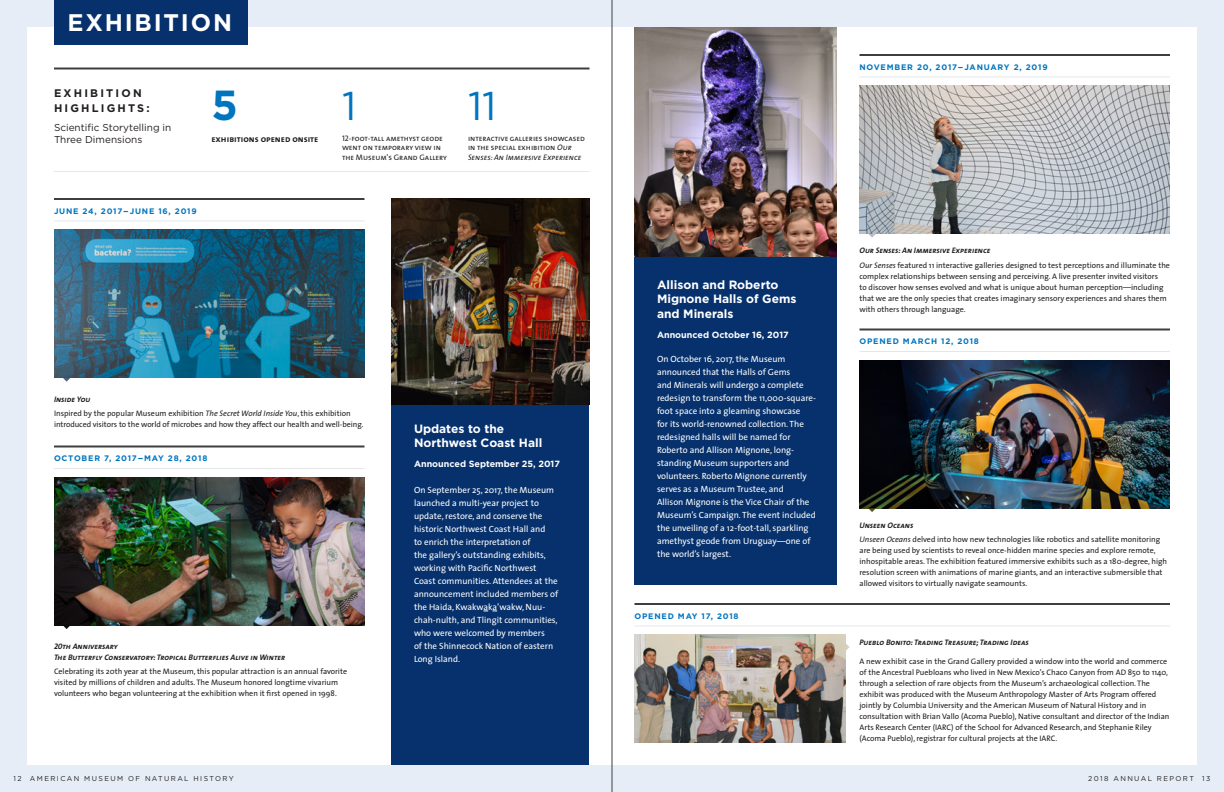
<style>
.page{position:relative;width:1224px;height:792px;background:#e7edf6}
.page>*{position:absolute;margin:0;border:0;box-sizing:border-box;transform-origin:0 0}
.t1{font:700 42px "Gotham";color:#0075bf}
.t2{font:40px "Gotham";color:#0075bf}
.t3{font:700 24px "Gotham";letter-spacing:.075em;color:#fff}
.t4{font:700 12px/14.4px "Gotham";color:#fff}
.t5{font:700 11px/15px "Gotham";letter-spacing:.2em;color:#231f20}
.t6{font:10px/12px "Gotham";color:#231f20}
.t7{font:9px/13px "The Sans";color:#fff}
.t8{font:700 9px "Gotham";color:#fff}
.t9{font:9px "The Sans Bold Caps";color:#231f20}
.Science_Timeline_Aut{font:8px/11px "The Sans";color:#231f20}
.t10{font:8px/9.6px "The Sans Caps";color:#231f20}
.Science_Timeline_Aut-2{font:italic 8px "The Sans Bold Caps";color:#231f20}
.Month_Rule_Arrow_Rig{font:700 8px "Gotham";letter-spacing:.1em;color:#0075bf}
.Science_Timeline_Tex{font:italic 8px "The Sans Bold Caps";color:#231f20}
.Month_Rule_Arrow_Lef{font:700 8px "Gotham";letter-spacing:.1em;color:#0075bf}
.t11{font:7px "Gotham";letter-spacing:.2em;color:#231f20}
.s1{font-style:italic}
</style>
<div class="page">
<div style="left:27px;top:27px;width:1170px;height:738px;background:#fff"></div>
<div style="left:54px;top:0;width:194px;height:45px;background:#06316d"></div>
<img style="left:634px;top:634px;width:212px;height:108px">
<svg style="left:846px;top:644px;width:4px;height:7px"></svg>
<img style="left:860px;top:360px;width:310px;height:148px">
<hr style="left:860px;top:328px;width:310px;height:2px;background:#3e3e3f">
<hr style="left:860px;top:351px;width:310px;height:1px;background:#e6e7e9">
<svg style="left:868px;top:508px;width:8px;height:4px"></svg>
<img style="left:860px;top:86px;width:310px;height:148px">
<hr style="left:860px;top:54px;width:310px;height:2px;background:#3e3e3f">
<hr style="left:860px;top:76px;width:310px;height:1px;background:#e6e7e9">
<hr style="left:54px;top:68px;width:536px;height:2px;background:#3e3e3f">
<hr style="left:54px;top:171px;width:536px;height:1px;background:#e6e7e9">
<img style="left:392px;top:198px;width:198px;height:207px">
<div style="left:392px;top:405px;width:198px;height:360px;background:#06316d"></div>
<div style="left:634px;top:256px;width:203px;height:329px;background:#06316d"></div>
<img style="left:634px;top:27px;width:203px;height:229px">
<hr style="left:634px;top:603px;width:536px;height:2px;background:#3e3e3f">
<hr style="left:634px;top:625px;width:536px;height:1px;background:#e6e7e9">
<img style="left:54px;top:477px;width:310px;height:149px">
<svg style="left:63px;top:626px;width:7px;height:3px"></svg>
<hr style="left:54px;top:446px;width:310px;height:2px;background:#3e3e3f">
<hr style="left:54px;top:468px;width:310px;height:1px;background:#e6e7e9">
<svg style="left:63px;top:378px;width:7px;height:4px"></svg>
<img style="left:54px;top:230px;width:310px;height:148px">
<hr style="left:54px;top:198px;width:310px;height:2px;background:#3e3e3f">
<hr style="left:54px;top:220px;width:310px;height:1px;background:#e6e7e9">
<svg style="left:869px;top:234px;width:7px;height:4px"></svg>
<hr style="left:612px;top:0;width:1px;height:792px;background:#3e3e3f">
<p class="t3" style="left:68px;top:8px;width:166px">EXHIBITION</p>
<p class="t5" style="left:54px;top:85px;width:97px">EXHIBITION<br>HIGHLIGHTS:</p>
<p class="t6" style="left:54px;top:121px;width:119px">Scientific Storytelling in<br>Three Dimensions</p>
<p class="t1" style="left:212px;top:81px;width:28px">5</p>
<p class="t2" style="left:342px;top:83px;width:16px">1</p>
<p class="t2" style="left:468px;top:83px;width:30px">11</p>
<p class="t10" style="left:342px;top:133px;width:107px">12-foot-tall amethyst geode went on temporary view in the Museum’s Grand Gallery</p>
<p class="t10" style="left:468px;top:133px;width:118px">interactive galleries showcased in the special exhibition <span class="s1">Our<br>Senses: An Immersive Experience</span></p>
<p class="t9" style="left:212px;top:131px;width:108px">exhibitions opened onsite</p>
<p class="Month_Rule_Arrow_Rig" style="left:54px;top:206px;width:144px">JUNE 24, 2017–JUNE 16, 2019</p>
<p class="Science_Timeline_Aut-2" style="left:54px;top:392px;width:38px">Inside You</p>
<p class="Science_Timeline_Aut" style="left:54px;top:408px;width:311px">Inspired by the popular Museum exhibition <span class="s1">The Secret World Inside You</span>, this exhibition introduced visitors to the world of microbes and how they affect our health and well-being.</p>
<p class="Month_Rule_Arrow_Rig" style="left:54px;top:454px;width:155px">OCTOBER 7, 2017–MAY 28, 2018</p>
<p class="Science_Timeline_Aut-2" style="left:54px;top:640px;width:65px">20th Anniversary</p>
<p class="Science_Timeline_Aut-2" style="left:54px;top:650px;width:233px">The Butterfly Conservatory: Tropical Butterflies Alive in Winter</p>
<p class="Science_Timeline_Aut" style="left:54px;top:666px;width:295px">Celebrating its 20th year at the Museum, this popular attraction is an annual favorite visited by millions of children and adults. The Museum honored longtime vivarium volunteers who began volunteering at the exhibition when it first opened in 1998.</p>
<p class="t4" style="left:414px;top:421px;width:130px">Updates to the<br>Northwest Coast Hall</p>
<p class="t8" style="left:414px;top:459px;width:147px">Announced September 25, 2017</p>
<p class="t7" style="left:414px;top:483px;width:146px">On September 25, 2017, the Museum launched a multi-year project to update, restore, and conserve the historic Northwest Coast Hall and<br>to enrich the interpretation of<br>the gallery’s outstanding exhibits, working with Pacific Northwest<br>Coast communities. Attendees at the announcement included members of the Haida, Kwakwaka’wakw, Nuu&shy;chah-nulth, and Tlingit communities, who were welcomed by members<br>of the Shinnecock Nation of eastern<br>Long Island.</p>
<p class="Month_Rule_Arrow_Rig" style="left:860px;top:62px;width:190px">NOVEMBER 20, 2017–JANUARY 2, 2019</p>
<p class="t4" style="left:657px;top:277px;width:141px">Allison and Roberto<br>Mignone Halls of Gems and Minerals</p>
<p class="t8" style="left:657px;top:329px;width:133px">Announced October 16, 2017</p>
<p class="t7" style="left:657px;top:352px;width:161px">On October 16, 2017, the Museum announced that the Halls of Gems<br>and Minerals will undergo a complete redesign to transform the 11,000-square&shy;foot space into a gleaming showcase<br>for its world-renowned collection. The redesigned halls will be named for Roberto and Allison Mignone, long&shy;standing Museum supporters and volunteers. Roberto Mignone currently serves as a Museum Trustee, and<br>Allison Mignone is the Vice Chair of the Museum’s Campaign. The event included the unveiling of a 12-foot-tall, sparkling amethyst geode from Uruguay—one of the world’s largest.</p>
<p class="Month_Rule_Arrow_Lef" style="left:634px;top:611px;width:106px">OPENED MAY 17, 2018</p>
<p class="Science_Timeline_Aut-2" style="left:860px;top:244px;width:132px">Our Senses: An Immersive Experience</p>
<p class="Science_Timeline_Aut" style="left:860px;top:259px;width:312px"><span class="s1">Our Senses</span> featured 11 interactive galleries designed to test perceptions and illuminate the complex relationships between sensing and perceiving. A live presenter invited visitors<br>to discover how senses evolved and what is unique about human perception—including that we are the only species that creates imaginary sensory experiences and shares them with others through language.</p>
<p class="Month_Rule_Arrow_Rig" style="left:860px;top:337px;width:121px">OPENED MARCH 12, 2018</p>
<p class="Science_Timeline_Aut-2" style="left:860px;top:518px;width:55px">Unseen Oceans</p>
<p class="Science_Timeline_Aut" style="left:860px;top:534px;width:309px"><span class="s1">Unseen Oceans</span> delved into how new technologies like robotics and satellite monitoring are being used by scientists to reveal once-hidden marine species and explore remote, inhospitable areas. The exhibition featured immersive exhibits such as a 180-degree, high resolution screen with animations of marine giants, and an interactive submersible that allowed visitors to virtually navigate seamounts.</p>
<p class="Science_Timeline_Tex" style="left:860px;top:635px;width:171px">Pueblo Bonito: Trading Treasure; Trading Ideas</p>
<p class="Science_Timeline_Aut" style="left:860px;top:655px;width:311px">A new exhibit case in the Grand Gallery provided a window into the world and commerce of the Ancestral Puebloans who lived in New Mexico’s Chaco Canyon from AD 850 to 1140, through a selection of rare objects from the Museum’s archaeological collection. The exhibit was produced with the Museum Anthropology Master of Arts Program offered jointly by Columbia University and the American Museum of Natural History and in consultation with Brian Vallo (Acoma Pueblo), Native consultant and director of the Indian Arts Research Center (IARC) of the School for Advanced Research, and Stephanie Riley (Acoma Pueblo), registrar for cultural projects at the IARC.</p>
<p class="t11" style="left:14px;top:775px;width:222px">12 AMERICAN MUSEUM OF NATURAL HISTORY</p>
<p class="t11" style="left:1088px;top:775px;width:124px">2018 ANNUAL REPORT 13</p>
</div>
